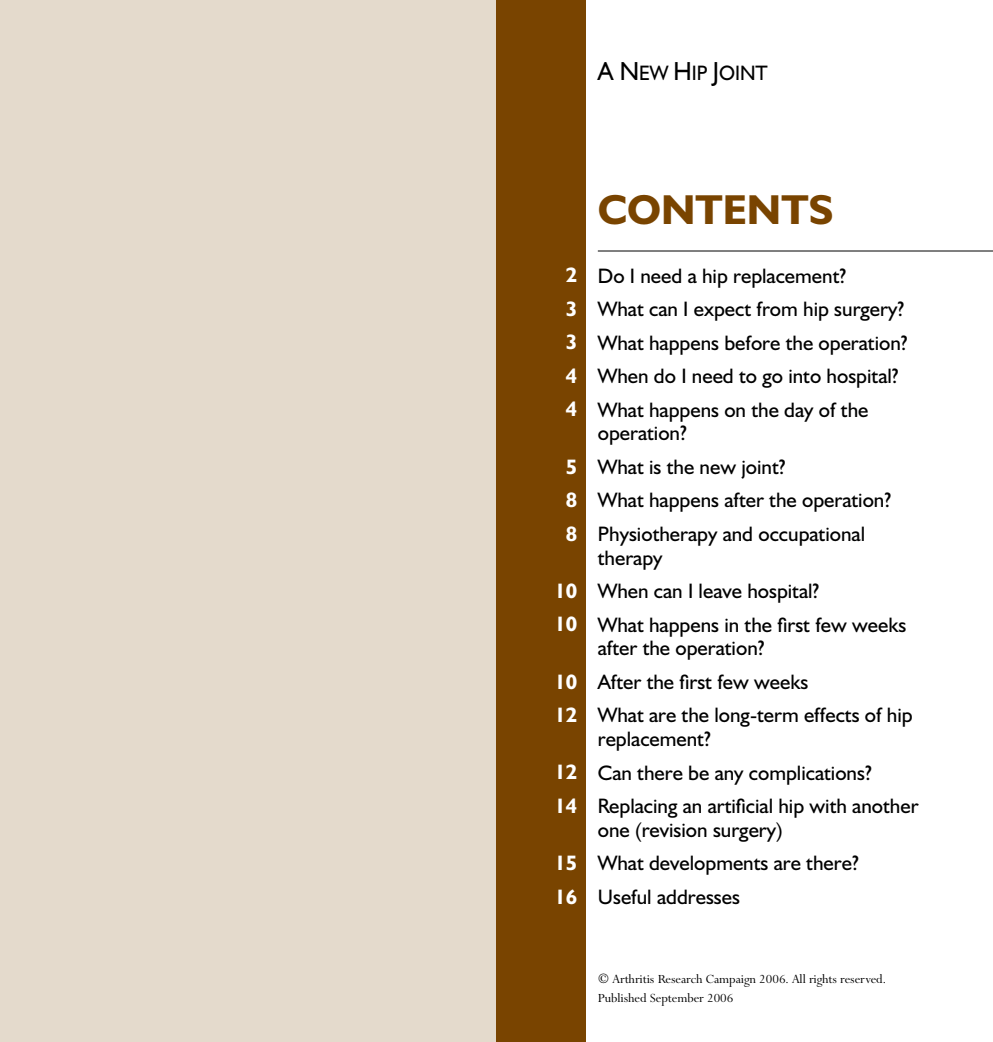
<style>
.page{position:relative;width:993px;height:1042px;background:#fff}
.page>*{position:absolute;margin:0;border:0;box-sizing:border-box;transform-origin:0 0}
.t1{font:700 42px "Humanist 521 BT";color:#794400}
.t2{font:21px/33.6px "Humanist 521 BT";color:#000}
.t3{font:700 21px/33.6px "Humanist 521 BT";color:#fff}
.t4{font:21px "Humanist 521 BT";color:#000;scale:.95 1}
.t5{font:14px/18.9px "Lapidary 333 BT";color:#000}
.s1{font-size:26.25px}
</style>
<div class="page">
<div style="left:0;top:0;width:508px;height:1042px;background:#e4dacc"></div>
<div style="left:496px;top:0;width:89px;height:1042px;background:#794400"></div>
<hr style="left:597px;top:251px;width:395px;height:1px;background:#000">
<p class="t4" style="left:597px;top:59px;width:180px"><span class="s1">A N</span>EW <span class="s1">H</span>IP <span class="s1">J</span>OINT</p>
<p class="t3" style="left:565px;top:258px;width:13px;text-align:justify">2<br>3<br>3<br>4<br>4</p>
<p class="t3" style="left:565px;top:449px;width:13px;text-align:justify">5<br>8<br>8</p>
<p class="t3" style="left:554px;top:573px;width:24px">10<br>10</p>
<p class="t3" style="left:554px;top:664px;width:24px">10<br>12</p>
<p class="t3" style="left:554px;top:755px;width:24px">12<br>14</p>
<p class="t3" style="left:554px;top:845px;width:24px">15<br>16</p>
<h1 class="t1" style="left:597px;top:183px;width:237px">CONTENTS</h1>
<p class="t2" style="left:597px;top:258px;width:311px">Do I need a hip replacement?<br>What can I expect from hip surgery?<br>What happens before the operation?<br>When do I need to go into hospital?<br>What happens on the day of the</p>
<p class="t2" style="left:597px;top:416px;width:294px">operation?<br>What is the new joint?<br>What happens after the operation?<br>Physiotherapy and occupational</p>
<p class="t2" style="left:597px;top:540px;width:310px">therapy<br>When can I leave hospital?<br>What happens in the first few weeks</p>
<p class="t2" style="left:597px;top:631px;width:316px">after the operation?<br>After the first few weeks<br>What are the long-term effects of hip</p>
<p class="t2" style="left:597px;top:722px;width:322px">replacement?<br>Can there be any complications?<br>Replacing an artificial hip with another</p>
<p class="t2" style="left:597px;top:812px;width:262px">one (revision surgery)<br>What developments are there?<br>Useful addresses</p>
<p class="t5" style="left:597px;top:969px;width:289px">© Arthritis Research Campaign 2006. All rights reserved.<br>Published September 2006</p>
</div>
